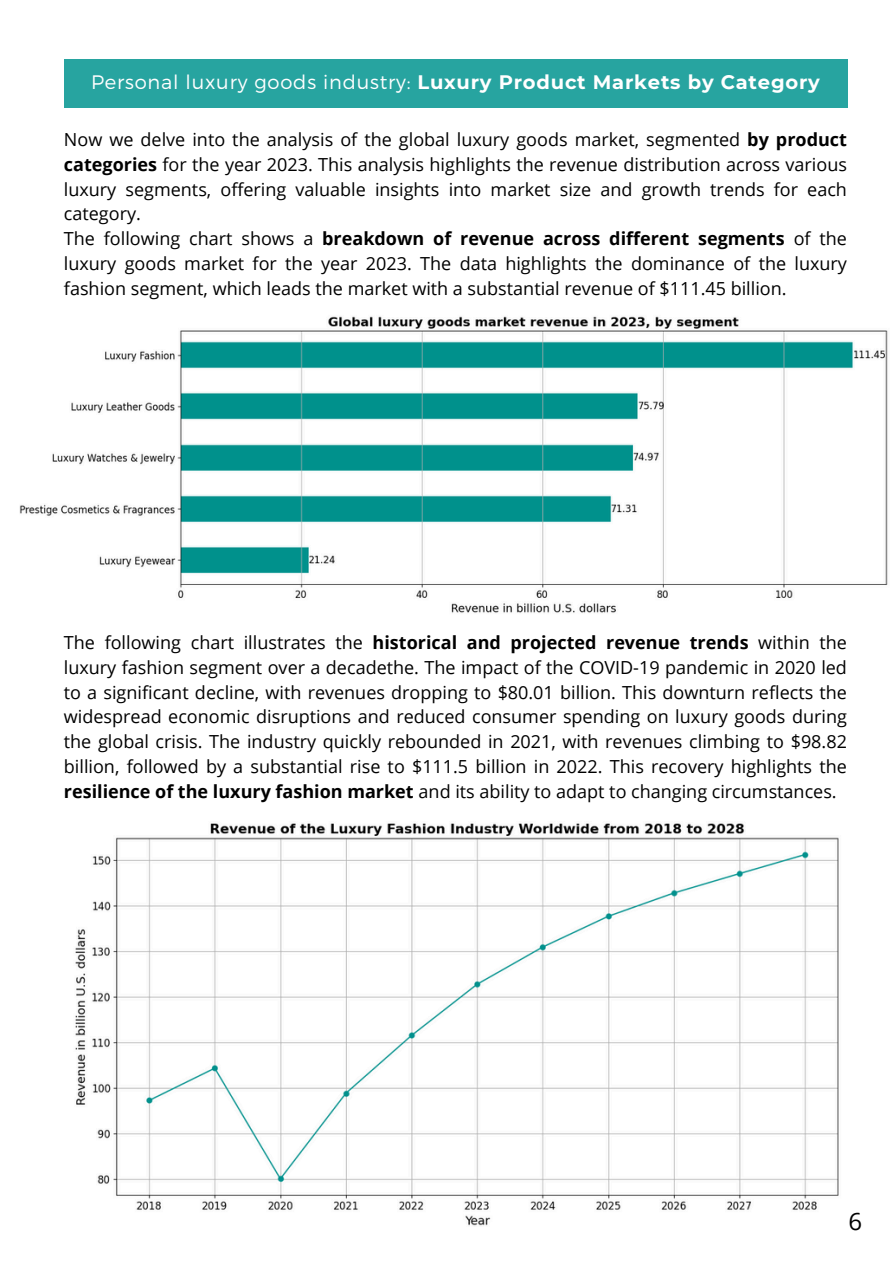
<style>
.page{position:relative;width:894px;height:1264px;background:#fff}
.page>*{position:absolute;margin:0;border:0;box-sizing:border-box;transform-origin:0 0}
.t1{font:24px "Open Sans";color:#000}
.t2{font:700 19.5px "Montserrat";letter-spacing:.04em;color:#fff}
.t3{font:18px/24.8px "Open Sans";color:#000}
.s1{font-weight:300}
.s2{font-weight:700}
</style>
<div class="page">
<div style="left:64px;top:59px;width:782px;height:49px;background:#27a4a0"></div>
<img style="left:19px;top:316px;width:869px;height:297px">
<img style="left:75px;top:823px;width:764px;height:403px">
<p class="t2" style="left:91px;top:70px;width:730px"><span class="s1">Personal luxury goods industry:</span> Luxury Product Markets by Category</p>
<h1 class="t3" style="left:64px;top:127px;width:784px">Now we delve into the analysis of the global luxury goods market, segmented <span class="s2">by product categories</span> for the year 2023. This analysis highlights the revenue distribution across various luxury segments, offering valuable insights into market size and growth trends for each category.<br>The following chart shows a <span class="s2">breakdown of revenue across different segments</span> of the luxury goods market for the year 2023. The data highlights the dominance of the luxury fashion segment, which leads the market with a substantial revenue of $111.45 billion.</h1>
<p class="t3" style="left:64px;top:629px;width:784px;text-align:justify">The following chart illustrates the <span class="s2">historical and projected revenue trends</span> within the luxury fashion segment over a decadethe. The impact of the COVID-19 pandemic in 2020 led to a significant decline, with revenues dropping to $80.01 billion. This downturn reflects the widespread economic disruptions and reduced consumer spending on luxury goods during the global crisis. The industry quickly rebounded in 2021, with revenues climbing to $98.82 billion, followed by a substantial rise to $111.5 billion in 2022. This recovery highlights the <span class="s2">resilience of the luxury fashion market</span> and its ability to adapt to changing circumstances.</p>
<p class="t1" style="left:848px;top:1203px;width:15px">6</p>
</div>
